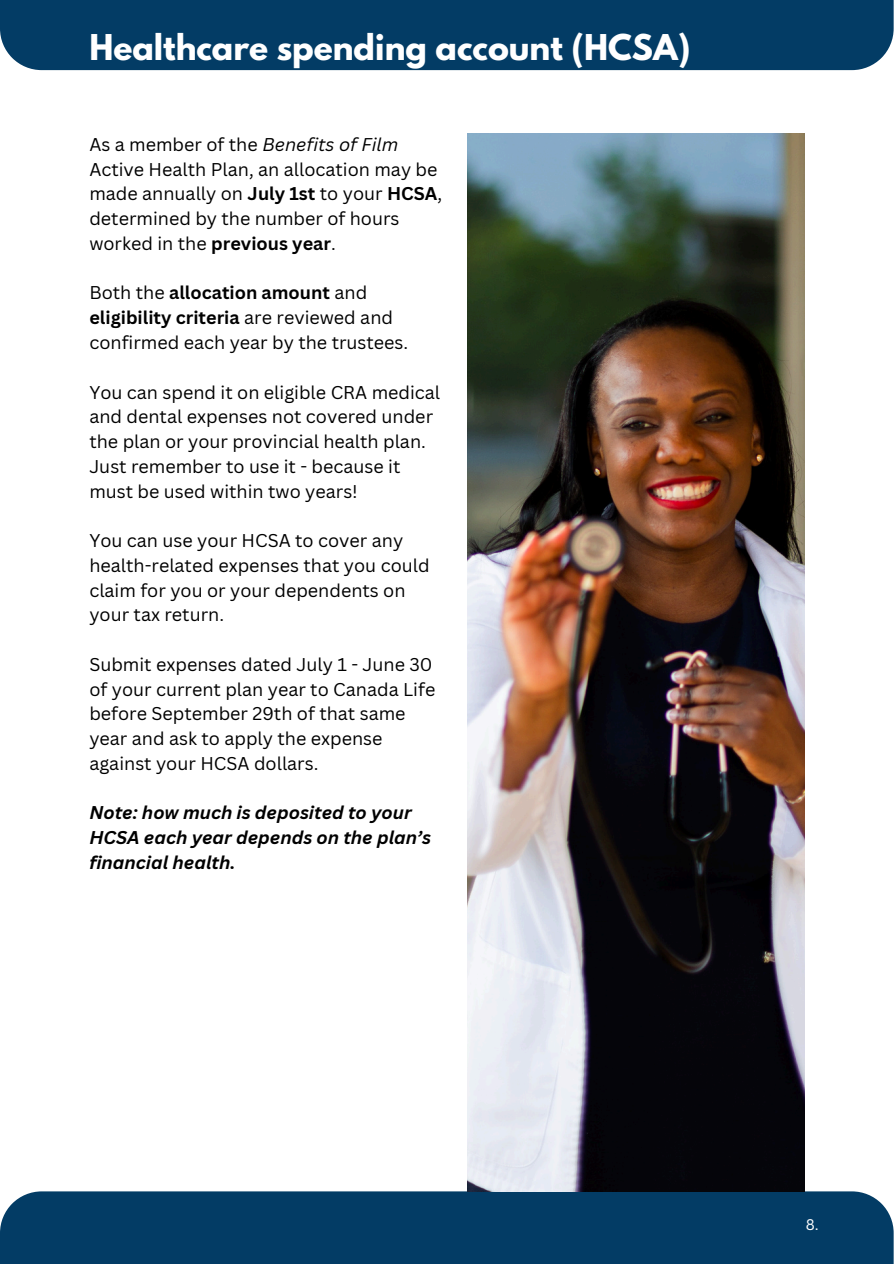
<style>
.page{position:relative;width:894px;height:1264px;background:#fff}
.page>*{position:absolute;margin:0;border:0;box-sizing:border-box;transform-origin:0 0}
.t1{font:700 31.5px "League Spartan";color:#fff}
.t2{font:18px/24.8px "Canva Sans";color:#000}
.t3{font:italic 700 18px/24.8px "Canva Sans";color:#000}
.t4{font:15px "Canva Sans";color:#fff}
.s1{font-style:italic}
.s2{font-weight:700}
</style>
<div class="page">
<div style="left:0;top:0;width:893px;height:70px;background:#033c65"></div>
<div style="left:0;top:1191px;width:893px;height:72px;background:#033c65"></div>
<img style="left:467px;top:133px;width:337px;height:1058px">
<h1 class="t1" style="left:89px;top:31px;width:602px">Healthcare spending account (HCSA)</h1>
<h3 class="t2" style="left:89px;top:131px;width:354px">As a member of the <span class="s1">Benefits of Film </span>Active Health Plan, an allocation may be made annually on <span class="s2">July 1st</span> to your <span class="s2">HCSA</span>, determined by the number of hours worked in the <span class="s2">previous year</span>.</h3>
<h3 class="t2" style="left:89px;top:280px;width:320px">Both the <span class="s2">allocation amount</span> and <span class="s2">eligibility criteria</span> are reviewed and confirmed each year by the trustees.</h3>
<h3 class="t2" style="left:89px;top:379px;width:352px">You can spend it on eligible CRA medical and dental expenses not covered under the plan or your provincial health plan.<br>Just remember to use it - because it must be used within two years!</h3>
<h3 class="t2" style="left:89px;top:527px;width:342px">You can use your HCSA to cover any health-related expenses that you could claim for you or your dependents on your tax return.</h3>
<h3 class="t2" style="left:89px;top:651px;width:347px">Submit expenses dated July 1 - June 30 of your current plan year to Canada Life before September 29th of that same year and ask to apply the expense against your HCSA dollars.</h3>
<p class="t3" style="left:89px;top:800px;width:343px">Note: how much is deposited to your<br>HCSA each year depends on the plan’s financial health.</p>
<p class="t4" style="left:805px;top:1213px;width:15px">8.</p>
</div>
